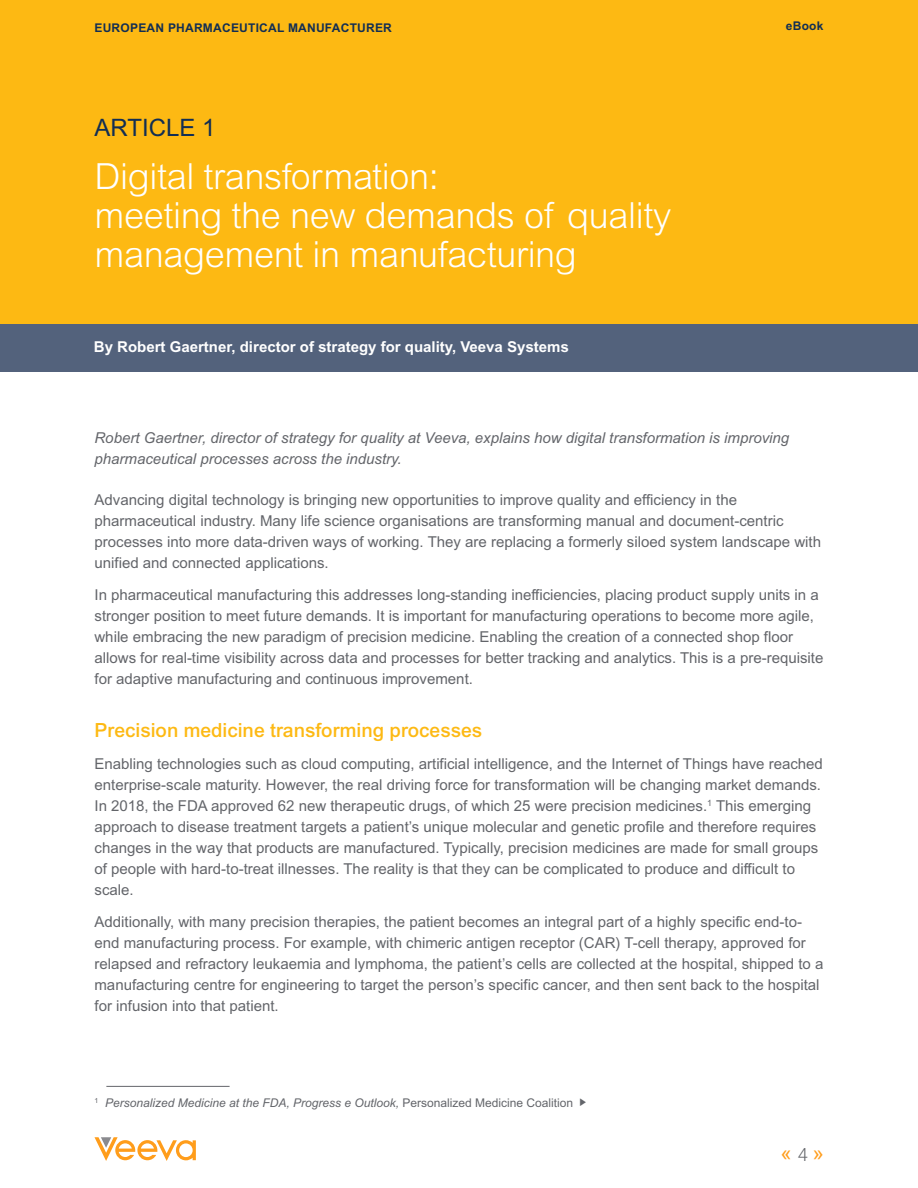
<style>
.page{position:relative;width:918px;height:1188px;background:#fff}
.page>*{position:absolute;margin:0;border:0;box-sizing:border-box;transform-origin:0 0}
.t1{font:300 36px/39px "Arial MT Std";letter-spacing:-.01em;color:#fff}
.Heading_1{font:24px "Arial MT Std";color:#122e53}
.t2{font:22.5px "Roboto";color:#ff9d1b}
.Heading_2{font:500 19.5px "Arial MT Std";color:#fdb913}
.Body{font:15px/21px "Arial MT Std";color:#63656a}
.Body-2{font:italic 15px/21px "Arial MT Std";color:#63656a}
.Body-3{font:700 15px "Arial MT Std";color:#fff}
.Footnote{font:italic 12px "Arial MT Std";color:#63656a}
.Heading_1-2{font:700 12px "Arial MT Std";letter-spacing:.02em;color:#122e53}
.s1{font-style:normal}
.s2{font-weight:300;font-size:18px;color:#63656a}
</style>
<div class="page">
<div style="left:0;top:0;width:918px;height:324px;background:#fdb913"></div>
<div style="left:0;top:324px;width:918px;height:47px;background:#53627c"></div>
<svg style="left:94px;top:1137px;width:102px;height:24px"></svg>
<hr style="left:106px;top:1086px;width:124px;height:1px;background:#64656a">
<p class="Heading_1-2" style="left:94px;top:21px;width:299px">EUROPEAN PHARMACEUTICAL MANUFACTURER</p>
<p class="Heading_1-2" style="left:786px;top:18px;width:39px">eBook</p>
<p class="Heading_1" style="left:94px;top:114px;width:122px">ARTICLE 1</p>
<p class="t1" style="left:94px;top:157px;width:578px">Digital transformation:<br>meeting the new demands of quality management in manufacturing</p>
<p class="Body-3" style="left:94px;top:338px;width:476px">By Robert Gaertner, director of strategy for quality, Veeva Systems</p>
<p class="Body-2" style="left:94px;top:427px;width:696px">Robert Gaertner, director of strategy for quality at Veeva, explains how digital transformation is improving pharmaceutical processes across the industry.</p>
<p class="Body" style="left:94px;top:489px;width:728px">Advancing digital technology is bringing new opportunities to improve quality and efficiency in the pharmaceutical industry. Many life science organisations are transforming manual and document-centric processes into more data-driven ways of working. They are replacing a formerly siloed system landscape with unified and connected applications.</p>
<p class="Body" style="left:94px;top:584px;width:731px">In pharmaceutical manufacturing this addresses long-standing inefficiencies, placing product supply units in a stronger position to meet future demands. It is important for manufacturing operations to become more agile, while embracing the new paradigm of precision medicine. Enabling the creation of a connected shop floor allows for real-time visibility across data and processes for better tracking and analytics. This is a pre-requisite for adaptive manufacturing and continuous improvement.</p>
<p class="Heading_2" style="left:94px;top:719px;width:389px">Precision medicine transforming processes</p>
<p class="Body" style="left:94px;top:753px;width:730px">Enabling technologies such as cloud computing, artificial intelligence, and the Internet of Things have reached enterprise-scale maturity. However, the real driving force for transformation will be changing market demands.<br>In 2018, the FDA approved 62 new therapeutic drugs, of which 25 were precision medicines.<sup>1</sup> This emerging approach to disease treatment targets a patient’s unique molecular and genetic profile and therefore requires changes in the way that products are manufactured. Typically, precision medicines are made for small groups of people with hard-to-treat illnesses. The reality is that they can be complicated to produce and difficult to scale.</p>
<p class="Body" style="left:94px;top:911px;width:730px">Additionally, with many precision therapies, the patient becomes an integral part of a highly specific end-to&shy;end manufacturing process. For example, with chimeric antigen receptor (CAR) T-cell therapy, approved for relapsed and refractory leukaemia and lymphoma, the patient’s cells are collected at the hospital, shipped to a manufacturing centre for engineering to target the person’s specific cancer, and then sent back to the hospital for infusion into that patient.</p>
<p class="Footnote" style="left:94px;top:1096px;width:480px"><sup>1</sup> Personalized Medicine at the FDA, Progress e Outlook, <span class="s1">Personalized Medicine Coalition</span></p>
<p class="t2" style="left:781px;top:1137px;width:44px">«<span class="s2">4</span>»</p>
</div>
